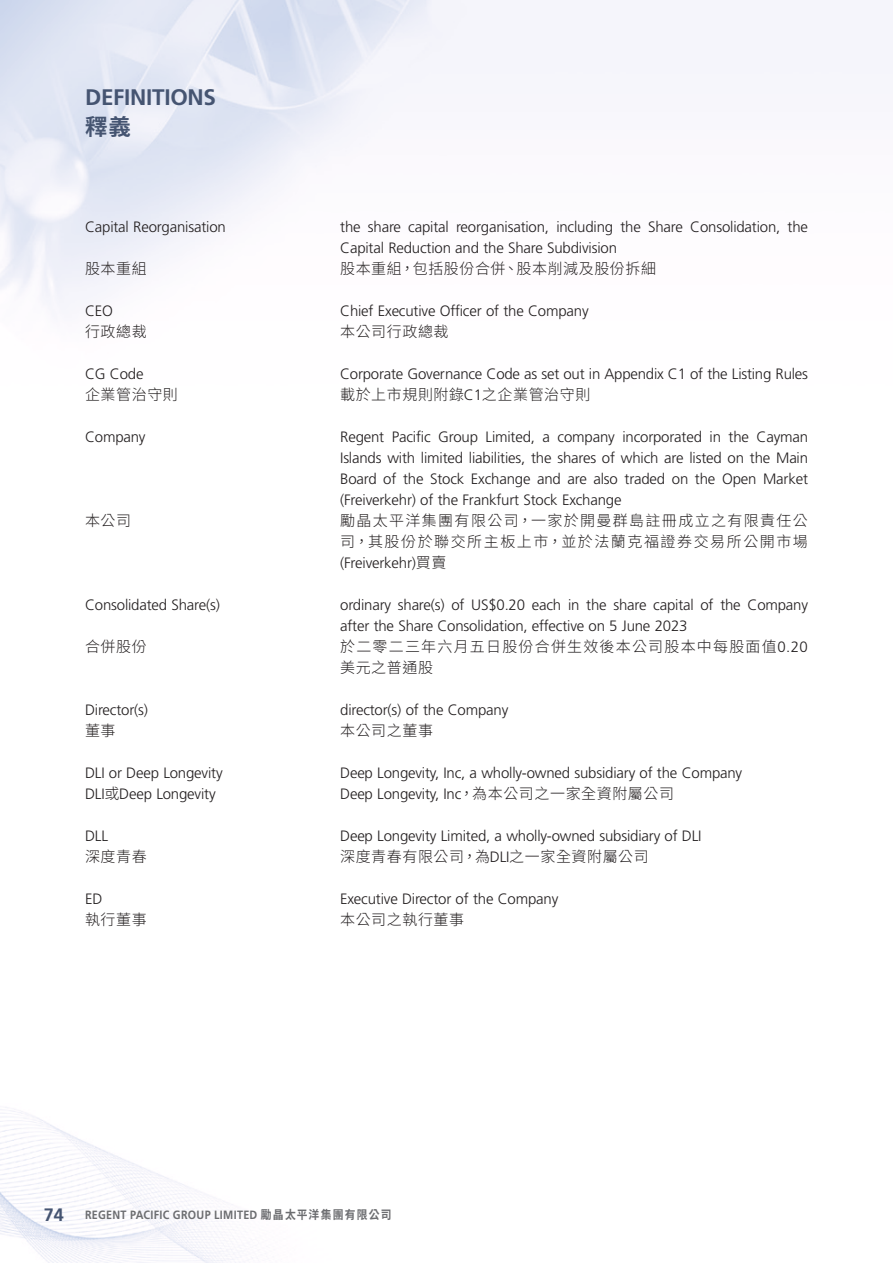
<style>
.page{position:relative;width:893px;height:1263px;background:#fff}
.page>*{position:absolute;margin:0;border:0;box-sizing:border-box;transform-origin:0 0}
.t1{font:700 22.5px "Frutiger LT Std";letter-spacing:-.01em;color:#455471}
.t2{font:700 22.5px "Source Han Sans TC";color:#455471}
.Body_Text{font:300 15px/21px "Frutiger LT Std";letter-spacing:-.01em;color:#231f20}
.Body_Text-2{font:300 15px/21px "Source Han Sans TC";letter-spacing:.04em;color:#231f20;text-align:justify}
.Body_Text-3{font:300 15px/21px "Source Han Sans TC";letter-spacing:.08em;color:#231f20}
.t3{font:700 12px "Frutiger LT Std";letter-spacing:.03em;color:#6c6d70;scale:.9 1}
.s1{font-family:"Frutiger LT Std"}
.s2{font-family:"Source Han Sans TC"}
.s3{font-size:18px;color:#455471}
</style>
<div class="page">
<img style="left:0;top:0;width:467px;height:1263px">
<h1 class="t1" style="left:85px;top:84px;width:133px">DEFINITIONS</h1>
<h1 class="t2" style="left:85px;top:114px;width:48px">釋義</h1>
<p class="Body_Text" style="left:85px;top:216px;width:142px">Capital Reorganisation</p>
<p class="Body_Text" style="left:340px;top:216px;width:469px">the share capital reorganisation, including the Share Consolidation, the<br>Capital Reduction and the Share Subdivision</p>
<p class="Body_Text-2" style="left:85px;top:258px;width:63px">股本重組</p>
<p class="Body_Text-2" style="left:340px;top:258px;width:317px">股本重組，包括股份合併、股本削減及股份拆細</p>
<p class="Body_Text" style="left:85px;top:300px;width:29px">CEO</p>
<p class="Body_Text" style="left:340px;top:300px;width:250px">Chief Executive Officer of the Company</p>
<p class="Body_Text-2" style="left:85px;top:321px;width:63px">行政總裁</p>
<p class="Body_Text-2" style="left:340px;top:321px;width:110px">本公司行政總裁</p>
<p class="Body_Text" style="left:85px;top:363px;width:60px">CG Code</p>
<p class="Body_Text" style="left:340px;top:363px;width:469px">Corporate Governance Code as set out in Appendix C1 of the Listing Rules</p>
<p class="Body_Text-2" style="left:85px;top:384px;width:94px">企業管治守則</p>
<p class="Body_Text-2" style="left:340px;top:384px;width:252px">載於上市規則附錄<span class="s1">C1</span>之企業管治守則</p>
<p class="Body_Text" style="left:85px;top:426px;width:62px">Company</p>
<p class="Body_Text" style="left:340px;top:426px;width:469px;text-align:justify">Regent Pacific Group Limited, a company incorporated in the Cayman Islands with limited liabilities, the shares of which are listed on the Main Board of the Stock Exchange and are also traded on the Open Market (Freiverkehr) of the Frankfurt Stock Exchange</p>
<p class="Body_Text-2" style="left:85px;top:510px;width:48px">本公司</p>
<p class="Body_Text-2" style="left:340px;top:510px;width:469px">勵晶太平洋集團有限公司，一家於開曼群島註冊成立之有限責任公司，其股份於聯交所主板上市，並於法蘭克福證券交易所公開市場<span class="s1">(Freiverkehr)</span>買賣</p>
<p class="Body_Text" style="left:85px;top:594px;width:136px">Consolidated Share(s)</p>
<p class="Body_Text" style="left:340px;top:594px;width:469px">ordinary share(s) of US$0.20 each in the share capital of the Company after the Share Consolidation, effective on 5 June 2023</p>
<p class="Body_Text-2" style="left:85px;top:636px;width:63px">合併股份</p>
<p class="Body_Text-3" style="left:340px;top:636px;width:469px">於二零二三年六月五日股份合併生效後本公司股本中每股面值<span class="s1">0.20</span>美元之普通股</p>
<p class="Body_Text" style="left:85px;top:699px;width:64px">Director(s)</p>
<p class="Body_Text" style="left:340px;top:699px;width:170px">director(s) of the Company</p>
<p class="Body_Text-2" style="left:85px;top:720px;width:32px">董事</p>
<p class="Body_Text-2" style="left:340px;top:720px;width:94px">本公司之董事</p>
<p class="Body_Text" style="left:85px;top:762px;width:139px">DLI or Deep Longevity</p>
<p class="Body_Text" style="left:340px;top:762px;width:404px">Deep Longevity, Inc, a wholly-owned subsidiary of the Company</p>
<p class="Body_Text" style="left:85px;top:783px;width:132px">DLI<span class="s2">或</span>Deep Longevity</p>
<p class="Body_Text" style="left:340px;top:783px;width:335px">Deep Longevity, Inc<span class="s2">，為本公司之一家全資附屬公司</span></p>
<p class="Body_Text" style="left:85px;top:825px;width:24px">DLL</p>
<p class="Body_Text" style="left:340px;top:825px;width:363px">Deep Longevity Limited, a wholly-owned subsidiary of DLI</p>
<p class="Body_Text-2" style="left:85px;top:846px;width:63px">深度青春</p>
<p class="Body_Text-2" style="left:340px;top:846px;width:310px">深度青春有限公司，為<span class="s1">DLI</span>之一家全資附屬公司</p>
<p class="Body_Text" style="left:85px;top:888px;width:19px">ED</p>
<p class="Body_Text" style="left:340px;top:888px;width:220px">Executive Director of the Company</p>
<p class="Body_Text-2" style="left:85px;top:909px;width:63px">執行董事</p>
<p class="Body_Text-2" style="left:340px;top:909px;width:125px">本公司之執行董事</p>
<p class="t3" style="left:44px;top:1208px;width:388px"><span class="s3">74</span> REGENT PACIFIC GROUP LIMITED <span class="s2">勵晶太平洋集團有限公司</span></p>
</div>
